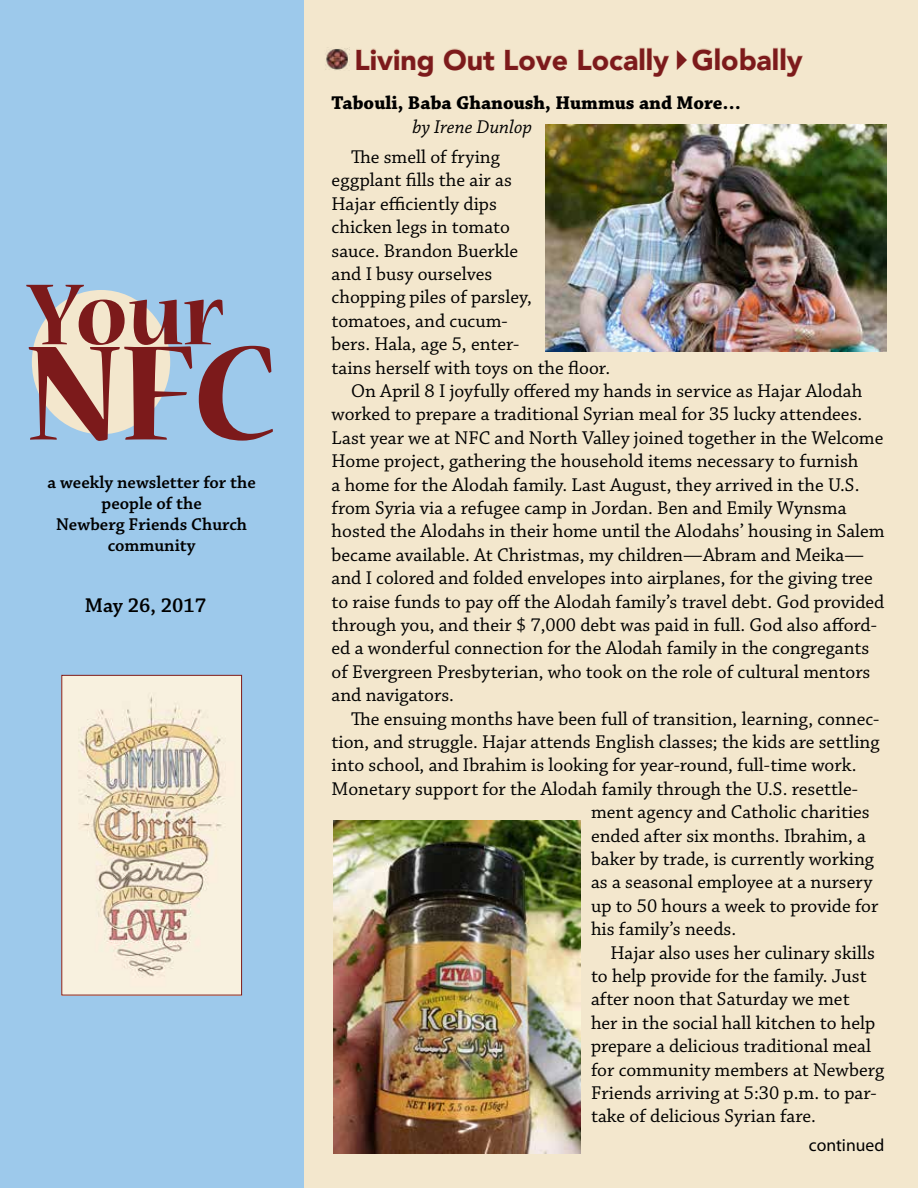
<style>
.page{position:relative;width:918px;height:1188px;background:#fff}
.page>*{position:absolute;margin:0;border:0;box-sizing:border-box;transform-origin:0 0}
.t1{font:700 150px "Nueva Std";color:#7c1a1b}
.t2{font:700 96.3px "Nueva Std";color:#7c1a1b}
.t3{font:900 28.5px "Avenir";color:#7c1a1b}
.t4{font:600 21px "Chaparral Pro";color:#000}
.t5{font:19.5px "Chaparral Pro";color:#000}
.t6{font:700 19.5px "Chaparral Pro";color:#000}
.t7{font:italic 19.5px "Chaparral Pro";color:#000}
.t8{font:600 18px/21px "Chaparral Pro";color:#000;text-align:center}
.t9{font:17.7px "Myriad Pro";color:#000}
</style>
<div class="page">
<div style="left:0;top:0;width:306px;height:1188px;background:#9dc9eb"></div>
<img style="left:63px;top:677px;width:177px;height:316px">
<div style="left:61px;top:675px;width:181px;height:320px;border:1px solid #7c1a1b"></div>
<div style="left:304px;top:0;width:614px;height:1188px;background:#f3e7cd"></div>
<div style="left:32px;top:290px;width:138px;height:144px;background:#f3e7cd;border-radius:50%"></div>
<svg style="left:356px;top:48px;width:77px;height:29px"></svg>
<svg style="left:444px;top:48px;width:51px;height:23px"></svg>
<svg style="left:505px;top:49px;width:63px;height:22px"></svg>
<svg style="left:578px;top:49px;width:60px;height:22px"></svg>
<div style="left:640px;top:48px;width:4px;height:22px;border:1px solid #e4cbb1"></div>
<div style="left:647px;top:48px;width:5px;height:22px;border:1px solid #e4cbb1"></div>
<svg style="left:653px;top:55px;width:17px;height:22px"></svg>
<svg style="left:692px;top:48px;width:21px;height:23px"></svg>
<div style="left:715px;top:48px;width:5px;height:22px;border:1px solid #e4cbb1"></div>
<svg style="left:722px;top:47px;width:49px;height:24px"></svg>
<div style="left:774px;top:48px;width:4px;height:22px;border:1px solid #e4cbb1"></div>
<div style="left:781px;top:48px;width:4px;height:22px;border:1px solid #e4cbb1"></div>
<svg style="left:786px;top:55px;width:17px;height:22px"></svg>
<img style="left:325px;top:48px;width:23px;height:22px">
<img style="left:545px;top:124px;width:341px;height:228px">
<img style="left:334px;top:821px;width:247px;height:332px">
<h2 class="t2" style="left:27px;top:270px;width:198px">Your</h2>
<h1 class="t1" style="left:27px;top:325px;width:251px">NFC</h1>
<p class="t8" style="left:48px;top:472px;width:210px">a weekly newsletter for the people of the<br>Newberg Friends Church community</p>
<p class="t4" style="left:85px;top:594px;width:123px">May 26, 2017</p>
<h3 class="t3" style="left:354px;top:35px;width:450px">Living Out Love Locally ✔Globally</h3>
<p class="t6" style="left:332px;top:92px;width:411px">Tabouli, Baba Ghanoush, Hummus and More…</p>
<p class="t7" style="left:413px;top:116px;width:121px">by Irene Dunlop</p>
<p class="t5" style="left:351px;top:146px;width:150px">The smell of frying</p>
<p class="t5" style="left:332px;top:169px;width:182px">eggplant fills the air as</p>
<p class="t5" style="left:332px;top:193px;width:167px">Hajar efficiently dips</p>
<p class="t5" style="left:332px;top:216px;width:180px">chicken legs in tomato</p>
<p class="t5" style="left:332px;top:240px;width:188px">sauce. Brandon Buerkle</p>
<p class="t5" style="left:332px;top:263px;width:162px">and I busy ourselves</p>
<p class="t5" style="left:332px;top:286px;width:202px">chopping piles of parsley,</p>
<p class="t5" style="left:332px;top:310px;width:178px">tomatoes, and cucum-</p>
<p class="t5" style="left:332px;top:333px;width:189px">bers. Hala, age 5, enter-</p>
<p class="t5" style="left:332px;top:357px;width:280px">tains herself with toys on the floor.</p>
<p class="t5" style="left:351px;top:380px;width:513px">On April 8 I joyfully offered my hands in service as Hajar Alodah</p>
<p class="t5" style="left:332px;top:403px;width:532px">worked to prepare a traditional Syrian meal for 35 lucky attendees.</p>
<p class="t5" style="left:332px;top:427px;width:553px">Last year we at NFC and North Valley joined together in the Welcome</p>
<p class="t5" style="left:332px;top:450px;width:528px">Home project, gathering the household items necessary to furnish</p>
<p class="t5" style="left:332px;top:474px;width:529px">a home for the Alodah family. Last August, they arrived in the U.S.</p>
<p class="t5" style="left:332px;top:497px;width:516px">from Syria via a refugee camp in Jordan. Ben and Emily Wynsma</p>
<p class="t5" style="left:332px;top:520px;width:555px">hosted the Alodahs in their home until the Alodahs’ housing in Salem</p>
<p class="t5" style="left:332px;top:544px;width:534px">became available. At Christmas, my children—Abram and Meika—</p>
<p class="t5" style="left:332px;top:567px;width:543px">and I colored and folded envelopes into airplanes, for the giving tree</p>
<p class="t5" style="left:332px;top:591px;width:554px">to raise funds to pay off the Alodah family’s travel debt. God provided</p>
<p class="t5" style="left:332px;top:614px;width:547px">through you, and their $ 7,000 debt was paid in full. God also afford-</p>
<p class="t5" style="left:332px;top:637px;width:539px">ed a wonderful connection for the Alodah family in the congregants</p>
<p class="t5" style="left:332px;top:661px;width:540px">of Evergreen Presbyterian, who took on the role of cultural mentors</p>
<p class="t5" style="left:332px;top:684px;width:124px">and navigators.</p>
<p class="t5" style="left:351px;top:708px;width:530px">The ensuing months have been full of transition, learning, connec-</p>
<p class="t5" style="left:332px;top:731px;width:550px">tion, and struggle. Hajar attends English classes; the kids are settling</p>
<p class="t5" style="left:332px;top:754px;width:527px">into school, and Ibrahim is looking for year-round, full-time work.</p>
<p class="t5" style="left:332px;top:778px;width:528px">Monetary support for the Alodah family through the U.S. resettle-</p>
<p class="t5" style="left:591px;top:801px;width:280px">ment agency and Catholic charities</p>
<p class="t5" style="left:591px;top:825px;width:276px">ended after six months. Ibrahim, a</p>
<p class="t5" style="left:591px;top:848px;width:285px">baker by trade, is currently working</p>
<p class="t5" style="left:591px;top:871px;width:283px">as a seasonal employee at a nursery</p>
<p class="t5" style="left:591px;top:895px;width:289px">up to 50 hours a week to provide for</p>
<p class="t5" style="left:591px;top:918px;width:147px">his family’s needs.</p>
<p class="t5" style="left:611px;top:942px;width:266px">Hajar also uses her culinary skills</p>
<p class="t5" style="left:591px;top:965px;width:277px">to help provide for the family. Just</p>
<p class="t5" style="left:591px;top:988px;width:260px">after noon that Saturday we met</p>
<p class="t5" style="left:591px;top:1012px;width:286px">her in the social hall kitchen to help</p>
<p class="t5" style="left:591px;top:1035px;width:282px">prepare a delicious traditional meal</p>
<p class="t5" style="left:591px;top:1059px;width:295px">for community members at Newberg</p>
<p class="t5" style="left:591px;top:1082px;width:287px">Friends arriving at 5:30 p.m. to par-</p>
<p class="t5" style="left:591px;top:1105px;width:226px">take of delicious Syrian fare.</p>
<p class="t9" style="left:809px;top:1134px;width:77px">continued</p>
</div>
